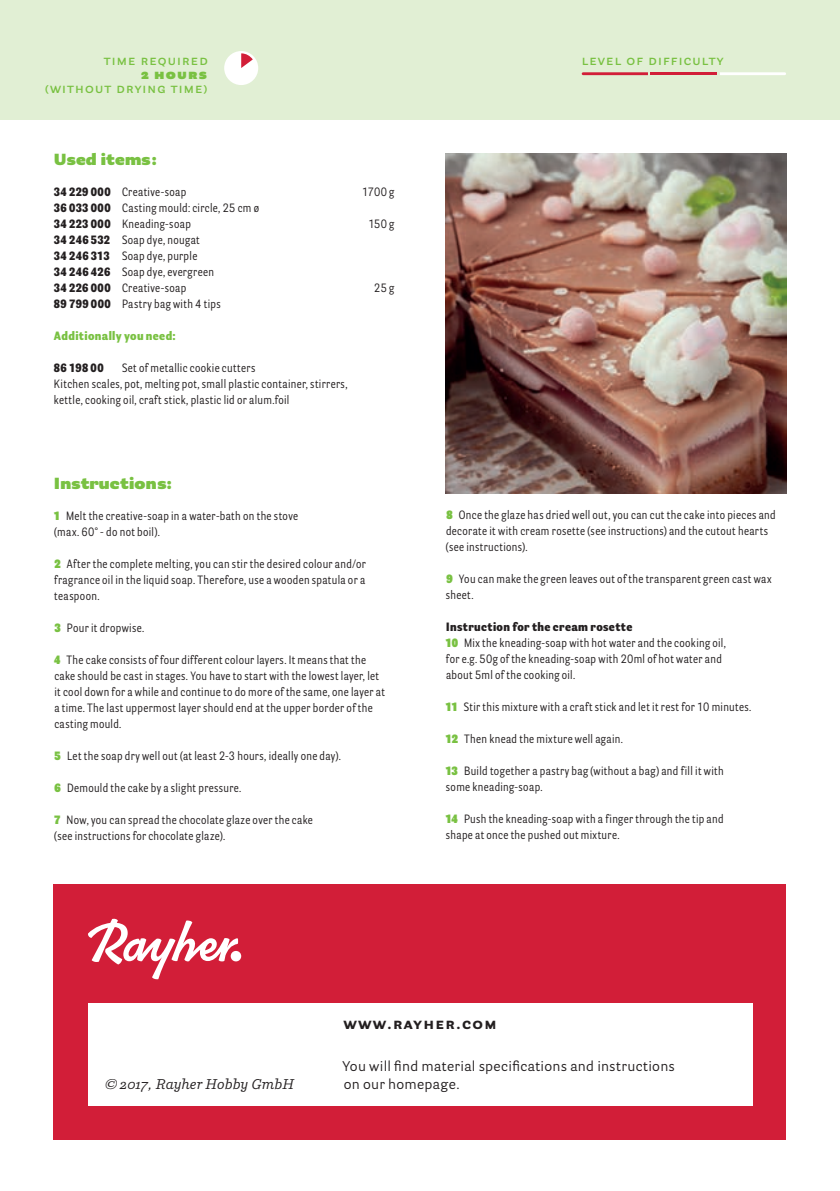
<style>
.page{position:relative;width:840px;height:1191px;background:#fff}
.page>*{position:absolute;margin:0;border:0;box-sizing:border-box;transform-origin:0 0}
.t1{font:900 16px "Parry Grotesque Pro";letter-spacing:.01em;color:#79c142}
.t2{font:700 16px "Parry Grotesque Pro";letter-spacing:.08em;color:#231f20}
.t3{font:14px/18px "Parry Grotesque Pro";letter-spacing:.02em;color:#231f20}
.t4{font:600 14px "Parry Grotesque Pro";letter-spacing:.08em;color:#79c142}
.t5{font:italic 14px "Parry Pro";letter-spacing:.01em;color:#231f20}
.t6{font:900 14px "Parry Grotesque Pro";letter-spacing:.08em;color:#79c142}
.t7{font:12px/16px "Parry Grot Con Pro";letter-spacing:.03em;color:#231f20}
.t8{font:900 12px "Parry Grot Con Pro";letter-spacing:.03em;color:#79c142}
.t9{font:900 12px "Parry Grot Con Pro";letter-spacing:.03em;color:#231f20}
.s1{font-weight:900}
.s2{font-weight:900;color:#79c142}
</style>
<div class="page">
<div style="left:54px;top:884px;width:731px;height:256px;background:#d21e38"></div>
<div style="left:88px;top:1003px;width:663px;height:103px;background:#fff"></div>
<div style="left:0;top:0;width:839px;height:119px;background:#e1efd4"></div>
<svg style="left:88px;top:918px;width:150px;height:61px"></svg>
<div style="left:230px;top:951px;width:11px;height:10px;background:#fff;border-radius:50%"></div>
<svg style="left:720px;top:72px;width:65px;height:3px"></svg>
<svg style="left:581px;top:72px;width:66px;height:3px"></svg>
<div style="left:224px;top:51px;width:34px;height:34px;background:#fff;border-radius:50%"></div>
<svg style="left:241px;top:53px;width:12px;height:15px"></svg>
<hr style="left:650px;top:72px;width:66px;height:3px;background:#d21e38">
<img style="left:445px;top:153px;width:340px;height:340px">
<p class="t4" style="left:104px;top:50px;width:105px">time required</p>
<p class="t4" style="left:581px;top:50px;width:143px">level of difficulty</p>
<p class="t6" style="left:141px;top:63px;width:68px">2 hours</p>
<p class="t4" style="left:45px;top:78px;width:164px">(without drying time)</p>
<h1 class="t1" style="left:54px;top:148px;width:104px">Used items:</h1>
<p class="t7" style="left:54px;top:184px;width:134px"><span class="s1">34 229 000</span> Creative-soap</p>
<p class="t7" style="left:362px;top:184px;width:34px">1700 g</p>
<p class="t7" style="left:54px;top:200px;width:206px"><span class="s1">36 033 000</span> Casting mould: circle, 25 cm ø<br><span class="s1">34 223 000</span> Kneading-soap</p>
<p class="t7" style="left:368px;top:216px;width:27px">150 g</p>
<p class="t7" style="left:54px;top:232px;width:162px"><span class="s1">34 246 532</span> Soap dye, nougat<br><span class="s1">34 246 313</span> Soap dye, purple<br><span class="s1">34 246 426</span> Soap dye, evergreen<br><span class="s1">34 226 000</span> Creative-soap</p>
<p class="t7" style="left:54px;top:296px;width:168px"><span class="s1">89 799 000</span> Pastry bag with 4 tips</p>
<p class="t8" style="left:54px;top:327px;width:123px">Additionally you need:</p>
<p class="t9" style="left:54px;top:359px;width:51px">86 198 00</p>
<p class="t7" style="left:54px;top:360px;width:295px;text-indent:68px">Set of metallic cookie cutters<br>Kitchen scales, pot, melting pot, small plastic container, stirrers, kettle, cooking oil, craft stick, plastic lid or alum.foil</p>
<p class="t7" style="left:374px;top:280px;width:21px">25 g</p>
<h1 class="t1" style="left:54px;top:471px;width:120px">Instructions:</h1>
<p class="t7" style="left:54px;top:507px;width:246px"><span class="s2">1</span> Melt the creative-soap in a water-bath on the stove (max. 60° - do not boil).</p>
<p class="t7" style="left:54px;top:555px;width:313px;text-align:justify"><span class="s2">2</span> After the complete melting, you can stir the desired colour and/or fragrance oil in the liquid soap. Therefore, use a wooden spatula or a teaspoon.</p>
<p class="t7" style="left:54px;top:619px;width:91px"><span class="s2">3</span> Pour it dropwise.</p>
<p class="t7" style="left:54px;top:651px;width:332px"><span class="s2">4</span> The cake consists of four different colour layers. It means that the cake should be cast in stages. You have to start with the lowest layer, let it cool down for a while and continue to do more of the same, one layer at a time. The last uppermost layer should end at the upper border of the casting mould.</p>
<p class="t7" style="left:55px;top:747px;width:287px"><span class="s2">5</span> Let the soap dry well out (at least 2-3 hours, ideally one day).</p>
<p class="t7" style="left:55px;top:779px;width:188px"><span class="s2">6</span> Demould the cake by a slight pressure.</p>
<p class="t7" style="left:54px;top:811px;width:260px"><span class="s2">7</span> Now, you can spread the chocolate glaze over the cake (see instructions for chocolate glaze).</p>
<p class="t7" style="left:445px;top:507px;width:331px"><span class="s2">8</span> Once the glaze has dried well out, you can cut the cake into pieces and decorate it with cream rosette (see instructions) and the cutout hearts (see instructions).</p>
<p class="t7" style="left:445px;top:571px;width:327px"><span class="s2">9</span> You can make the green leaves out of the transparent green cast wax sheet.</p>
<p class="t7" style="left:445px;top:619px;width:282px"><span class="s1">Instruction for the cream rosette<br></span><span class="s2">10</span> Mix the kneading-soap with hot water and the cooking oil, for e.g. 50g of the kneading-soap with 20ml of hot water and about 5ml of the cooking oil.</p>
<p class="t7" style="left:445px;top:699px;width:307px"><span class="s2">11</span> Stir this mixture with a craft stick and let it rest for 10 minutes.</p>
<p class="t7" style="left:445px;top:731px;width:179px"><span class="s2">12</span> Then knead the mixture well again.</p>
<p class="t7" style="left:445px;top:763px;width:280px"><span class="s2">13</span> Build together a pastry bag (without a bag) and fill it with some kneading-soap.</p>
<p class="t7" style="left:445px;top:811px;width:280px"><span class="s2">14</span> Push the kneading-soap with a finger through the tip and shape at once the pushed out mixture.</p>
<p class="t5" style="left:105px;top:1074px;width:190px">© 2017, Rayher Hobby GmbH</p>
<h1 class="t2" style="left:343px;top:1012px;width:155px">www.rayher.com</h1>
<p class="t3" style="left:342px;top:1056px;width:334px">You will find material specifications and instructions on our homepage.</p>
</div>
